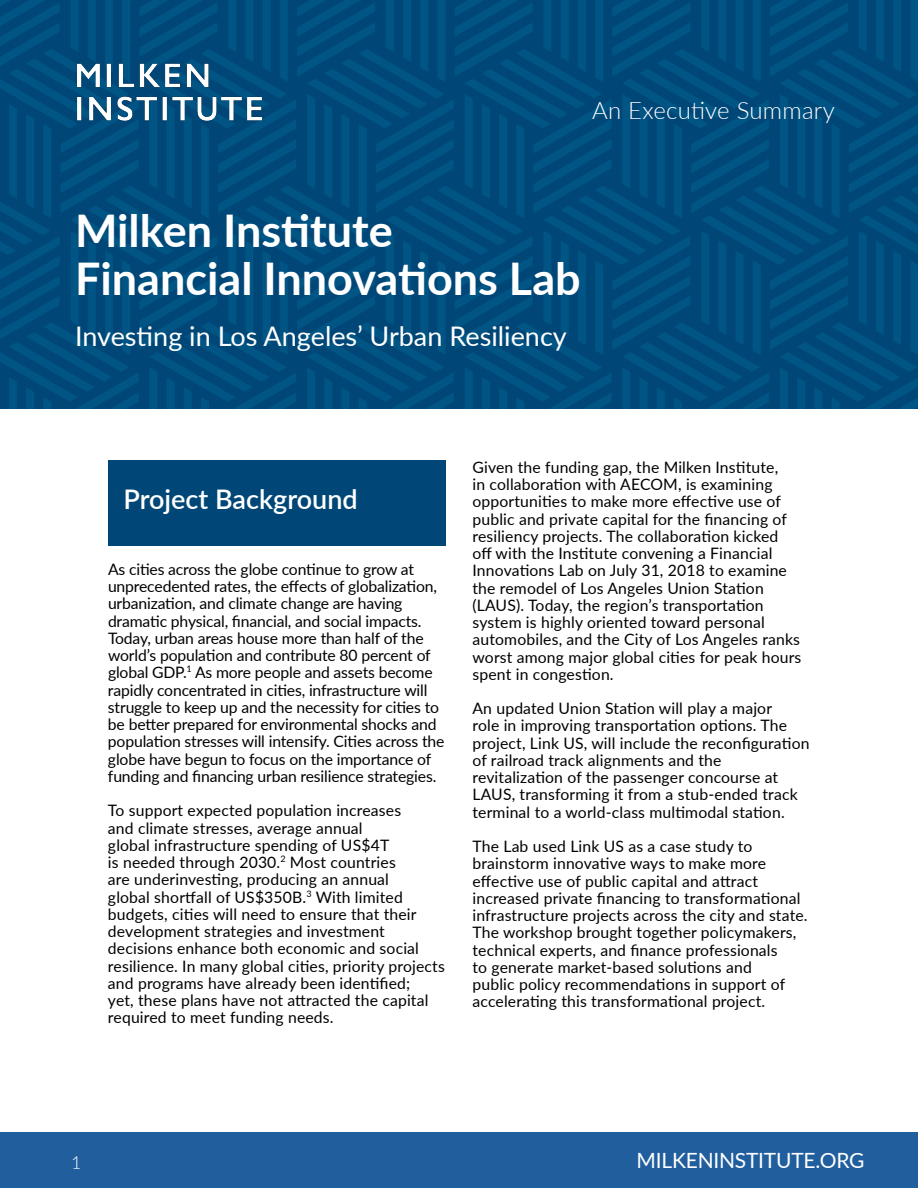
<style>
.page{position:relative;width:918px;height:1188px;background:#fff}
.page>*{position:absolute;margin:0;border:0;box-sizing:border-box;transform-origin:0 0}
.t1{font:700 45px/48px "Lato";color:#fff}
.t2{font:27px "Lato";color:#fff}
.t3{font:600 27px "Lato";color:#fff}
.t4{font:300 24px "Lato";letter-spacing:.01em;color:#fff}
.t5{font:21px "Lato";letter-spacing:-.01em;color:#fff}
.t6{font:300 18px "Lato";color:#fff}
.t7{font:15.75px/17.2px "Lato";letter-spacing:.01em;color:#000}
.t8{font:15.75px/17.2px "Lato";letter-spacing:-.01em;color:#000}
</style>
<div class="page">
<img style="left:0;top:0;width:918px;height:408px">
<div style="left:0;top:1132px;width:918px;height:56px;background:#215e9e"></div>
<img style="left:65px;top:55px;width:205px;height:80px">
<div style="left:108px;top:460px;width:338px;height:86px;background:#004778"></div>
<h3 class="t4" style="left:592px;top:93px;width:244px">An Executive Summary</h3>
<h1 class="t1" style="left:75px;top:205px;width:507px">Milken Institute<br>Financial Innovations Lab</h1>
<h2 class="t2" style="left:75px;top:317px;width:493px">Investing in Los Angeles’ Urban Resiliency</h2>
<h2 class="t3" style="left:123px;top:479px;width:236px">Project Background</h2>
<p class="t8" style="left:108px;top:560px;width:338px">As cities across the globe continue to grow at unprecedented rates, the effects of globalization, urbanization, and climate change are having dramatic physical, financial, and social impacts.<br>Today, urban areas house more than half of the world’s population and contribute 80 percent of global GDP.<sup>1</sup> As more people and assets become rapidly concentrated in cities, infrastructure will struggle to keep up and the necessity for cities to be better prepared for environmental shocks and population stresses will intensify. Cities across the globe have begun to focus on the importance of funding and financing urban resilience strategies.</p>
<p class="t7" style="left:108px;top:801px;width:338px">To support expected population increases<br>and climate stresses, average annual<br>global infrastructure spending of US$4T<br>is needed through 2030.<sup>2</sup> Most countries<br>are underinvesting, producing an annual<br>global shortfall of US$350B.<sup>3</sup> With limited budgets, cities will need to ensure that their development strategies and investment decisions enhance both economic and social resilience. In many global cities, priority projects and programs have already been identified;<br>yet, these plans have not attracted the capital required to meet funding needs.</p>
<p class="t7" style="left:473px;top:458px;width:330px">Given the funding gap, the Milken Institute,<br>in collaboration with AECOM, is examining opportunities to make more effective use of public and private capital for the financing of resiliency projects. The collaboration kicked off with the Institute convening a Financial Innovations Lab on July 31, 2018 to examine the remodel of Los Angeles Union Station (LAUS). Today, the region’s transportation system is highly oriented toward personal automobiles, and the City of Los Angeles ranks worst among major global cities for peak hours spent in congestion.</p>
<p class="t7" style="left:473px;top:699px;width:339px">An updated Union Station will play a major<br>role in improving transportation options. The project, Link US, will include the reconfiguration of railroad track alignments and the revitalization of the passenger concourse at LAUS, transforming it from a stub-ended track terminal to a world-class multimodal station.</p>
<p class="t7" style="left:473px;top:837px;width:337px">The Lab used Link US as a case study to brainstorm innovative ways to make more effective use of public capital and attract increased private financing to transformational infrastructure projects across the city and state.<br>The workshop brought together policymakers, technical experts, and finance professionals<br>to generate market-based solutions and<br>public policy recommendations in support of accelerating this transformational project.</p>
<p class="t6" style="left:71px;top:1150px;width:12px">1</p>
<h3 class="t5" style="left:637px;top:1145px;width:229px">MILKENINSTITUTE.ORG</h3>
</div>
